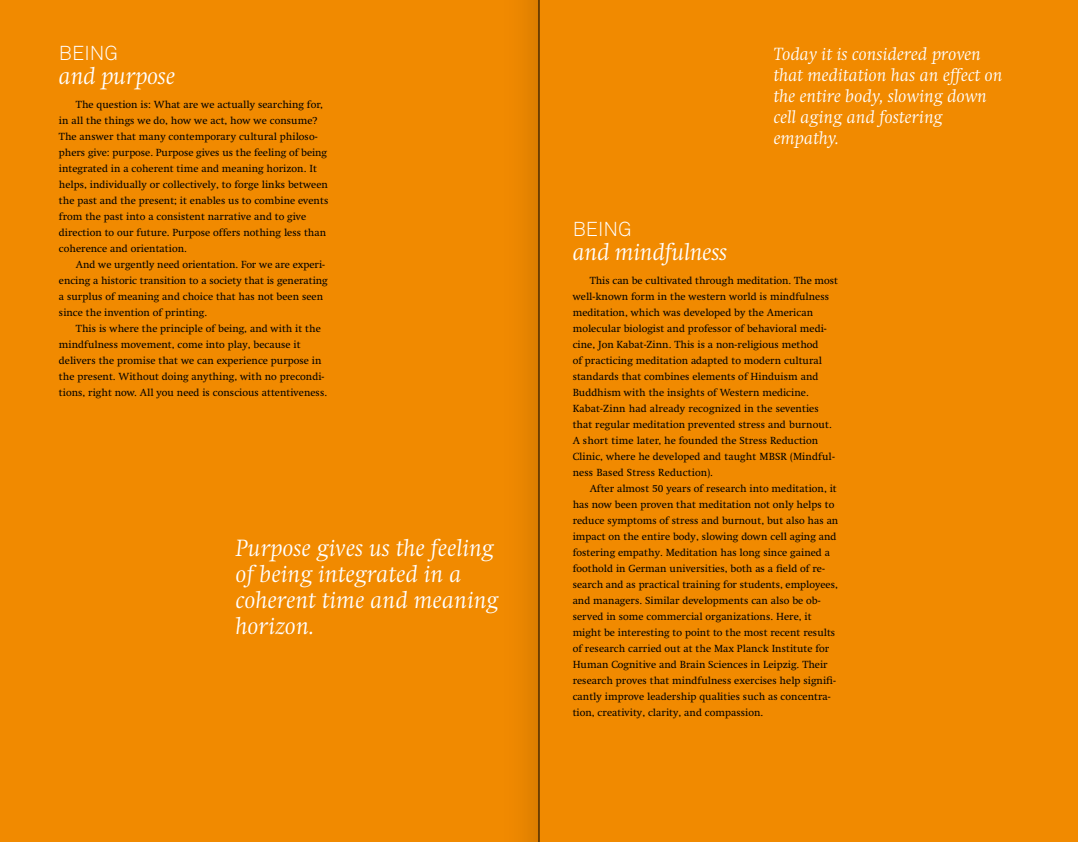
<style>
.page{position:relative;width:1078px;height:842px;background:#fff}
.page>*{position:absolute;margin:0;border:0;box-sizing:border-box;transform-origin:0 0}
.t1{font:italic 300 24px/26px "Swift LT Pro";letter-spacing:.01em;color:#fff}
.t2{font:300 20px "Akkurat";color:#fff}
.t3{font:italic 300 18px/21px "Swift LT Pro";letter-spacing:.01em;color:#fff}
.t4{font:10.5px/16px "Swift LT Pro";color:#000}
</style>
<div class="page">
<div style="left:0;top:0;width:1077px;height:842px;background:#f18a00"></div>
<hr style="left:538px;top:0;width:1px;height:842px;background:#000">
<h2 class="t2" style="left:59px;top:41px;width:61px">BEING</h2>
<h1 class="t1" style="left:59px;top:63px;width:118px">and purpose</h1>
<p class="t4" style="left:59px;top:96px;width:271px;text-indent:17px">The question is: What are we actually searching for, in all the things we do, how we act, how we consume?<br>The answer that many contemporary cultural philoso&shy;phers give: purpose. Purpose gives us the feeling of being integrated in a coherent time and meaning horizon. It helps, individually or collectively, to forge links between the past and the present; it enables us to combine events from the past into a consistent narrative and to give direction to our future. Purpose offers nothing less than coherence and orientation.</p>
<p class="t4" style="left:59px;top:256px;width:270px;text-indent:17px">And we urgently need orientation. For we are experi&shy;encing a historic transition to a society that is generating a surplus of meaning and choice that has not been seen since the invention of printing.</p>
<p class="t4" style="left:59px;top:320px;width:270px;text-indent:17px">This is where the principle of being, and with it the mindfulness movement, come into play, because it delivers the promise that we can experience purpose in the present. Without doing anything, with no precondi&shy;tions, right now. All you need is conscious attentiveness.</p>
<h1 class="t1" style="left:236px;top:535px;width:264px">Purpose gives us the feeling of being integrated in a coherent time and meaning horizon.</h1>
<h3 class="t3" style="left:773px;top:43px;width:230px">Today it is considered proven that meditation has an effect on the entire body, slowing down cell aging and fostering empathy.</h3>
<h2 class="t2" style="left:572px;top:217px;width:61px">BEING</h2>
<h1 class="t1" style="left:572px;top:239px;width:156px">and mindfulness</h1>
<p class="t4" style="left:572px;top:272px;width:267px;text-indent:17px">This can be cultivated through meditation. The most well-known form in the western world is mindfulness meditation, which was developed by the American molecular biologist and professor of behavioral medi&shy;cine, Jon Kabat-Zinn. This is a non-religious method<br>of practicing meditation adapted to modern cultural standards that combines elements of Hinduism and Buddhism with the insights of Western medicine.<br>Kabat-Zinn had already recognized in the seventies that regular meditation prevented stress and burnout.<br>A short time later, he founded the Stress Reduction Clinic, where he developed and taught MBSR (Mindful&shy;ness Based Stress Reduction).</p>
<p class="t4" style="left:572px;top:480px;width:267px;text-indent:17px">After almost 50 years of research into meditation, it has now been proven that meditation not only helps to reduce symptoms of stress and burnout, but also has an impact on the entire body, slowing down cell aging and fostering empathy. Meditation has long since gained a foothold in German universities, both as a field of re&shy;search and as practical training for students, employees, and managers. Similar developments can also be ob&shy;served in some commercial organizations. Here, it might be interesting to point to the most recent results of research carried out at the Max Planck Institute for Human Cognitive and Brain Sciences in Leipzig. Their research proves that mindfulness exercises help signifi&shy;cantly improve leadership qualities such as concentra&shy;tion, creativity, clarity, and compassion.</p>
</div>
